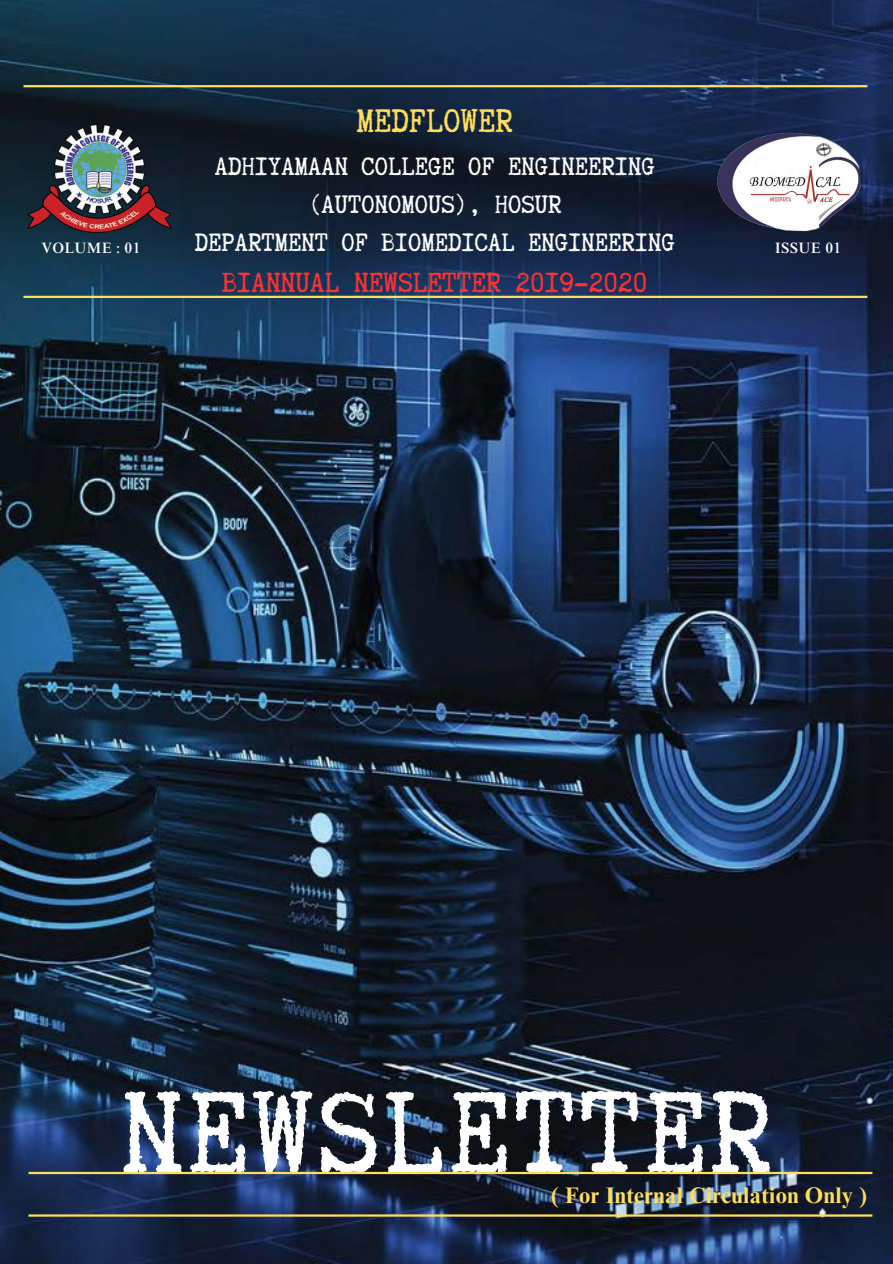
<style>
.page{position:relative;width:893px;height:1264px;background:#fff}
.page>*{position:absolute;margin:0;border:0;box-sizing:border-box;transform-origin:0 0}
.t1{font:138.6px "Truetypewriter Polygl OTT";letter-spacing:.025em;color:#fff}
.t2{font:39px "Truetypewriter Polygl OTT";color:#ffde59}
.t3{font:33px "Truetypewriter Polygl OTT";color:#ff3131}
.t4{font:30px/38.2px "Truetypewriter Polygl OTT";color:#fff;text-align:center}
.t5{font:700 22.5px "Times NRMT Pro";letter-spacing:.015em;color:#ffde59}
.t6{font:500 15px "Times NRMT Pro";letter-spacing:.015em;color:#fff}
</style>
<div class="page">
<img style="left:0;top:0;width:892px;height:1263px">
<hr style="left:28px;top:1171px;width:844px;height:3px;background:#ffde59">
<hr style="left:28px;top:1214px;width:844px;height:2px;background:#ffde59">
<hr style="left:23px;top:296px;width:844px;height:2px;background:#ffde59">
<hr style="left:23px;top:85px;width:844px;height:2px;background:#ffde59">
<img style="left:711px;top:124px;width:159px;height:111px">
<img style="left:26px;top:125px;width:146px;height:108px">
<p class="t2" style="left:357px;top:101px;width:157px">MEDFLOWER</p>
<p class="t4" style="left:195px;top:147px;width:481px">ADHIYAMAAN COLLEGE OF ENGINEERING (AUTONOMOUS), HOSUR<br>DEPARTMENT OF BIOMEDICAL ENGINEERING</p>
<p class="t3" style="left:222px;top:265px;width:427px">BIANNUAL NEWSLETTER 2019-2020</p>
<p class="t6" style="left:42px;top:243px;width:100px">VOLUME : 01</p>
<h1 class="t6" style="left:774px;top:243px;width:68px">ISSUE 01</h1>
<h2 class="t1" style="left:122px;top:1060px;width:651px">NEWSLETTER</h2>
<h3 class="t5" style="left:551px;top:1186px;width:317px">( For Internal Circulation Only )</h3>
</div>
